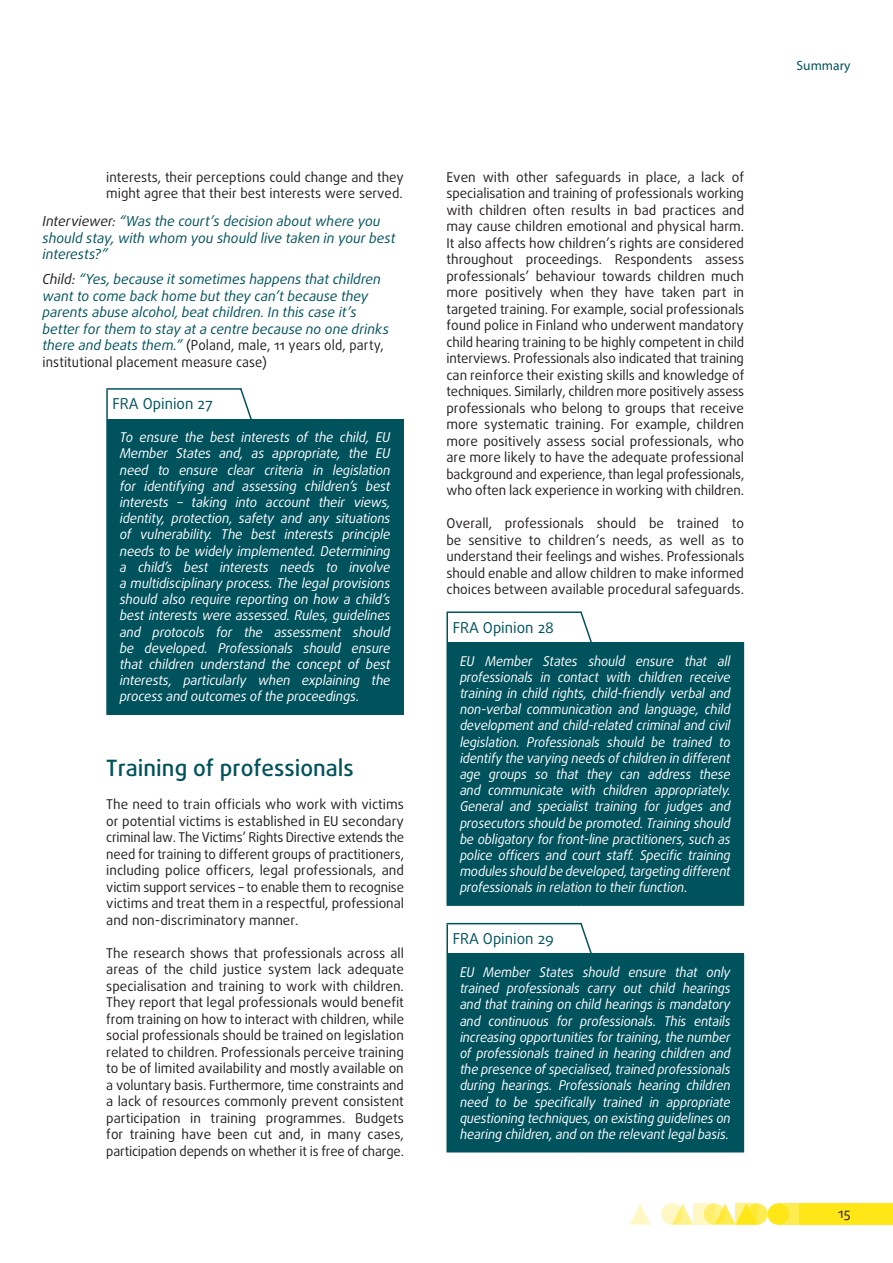
<style>
.page{position:relative;width:893px;height:1263px;background:#fff}
.page>*{position:absolute;margin:0;border:0;box-sizing:border-box;transform-origin:0 0}
.titles_h2{font:500 22.5px "Daxline Pro";color:#00525d}
.opinion_header{font:15px "Daxline Pro";color:#00525d}
.quote_body{font:italic 13.8px/16.5px "Daxline Pro";color:#00525d}
.text_body{font:13.5px/16.5px "Daxline Pro";color:#231f20;text-align:justify}
.opinion_text{font:italic 13.5px/16.2px "Daxline Pro";letter-spacing:-.01em;color:#fff;text-align:justify;scale:.95 1}
.opinion_text-2{font:italic 13.5px/16.2px "Daxline Pro";letter-spacing:-.01em;color:#fff;text-align:justify}
.t1{font:13.5px "Myriad Pro";color:#00525d}
.s1{color:#231f20}
.s2{font-style:normal;color:#231f20}
</style>
<div class="page">
<div style="left:746px;top:1203px;width:21px;height:22px;background:#ffec50;border-radius:50%"></div>
<div style="left:778px;top:1203px;width:21px;height:22px;background:#ffec50"></div>
<div style="left:799px;top:1203px;width:94px;height:22px;background:#ffe616"></div>
<svg style="left:675px;top:1203px;width:18px;height:22px"></svg>
<svg style="left:629px;top:1204px;width:22px;height:21px"></svg>
<div style="left:767px;top:1203px;width:22px;height:22px;background:#ffe616;border-radius:50%"></div>
<svg style="left:718px;top:1203px;width:18px;height:22px"></svg>
<svg style="left:704px;top:1203px;width:21px;height:22px"></svg>
<svg style="left:661px;top:1203px;width:21px;height:22px"></svg>
<svg style="left:736px;top:1203px;width:21px;height:22px"></svg>
<svg style="left:693px;top:1203px;width:21px;height:22px"></svg>
<div style="left:107px;top:419px;width:296px;height:295px;background:#00525d"></div>
<hr style="left:106px;top:390px;width:2px;height:29px;background:#00525d">
<hr style="left:106px;top:388px;width:135px;height:2px;background:#00525d">
<hr style="left:106px;top:419px;width:2px;height:294px;background:#00525d">
<hr style="left:106px;top:713px;width:135px;height:2px;background:#00525d">
<hr style="left:241px;top:713px;width:163px;height:2px;background:#00525d">
<hr style="left:402px;top:419px;width:2px;height:294px;background:#00525d">
<div style="left:447px;top:642px;width:296px;height:263px;background:#00525d"></div>
<hr style="left:446px;top:613px;width:2px;height:29px;background:#00525d">
<hr style="left:446px;top:611px;width:135px;height:2px;background:#00525d">
<hr style="left:446px;top:642px;width:2px;height:262px;background:#00525d">
<hr style="left:446px;top:904px;width:135px;height:2px;background:#00525d">
<hr style="left:581px;top:904px;width:163px;height:2px;background:#00525d">
<hr style="left:743px;top:642px;width:1px;height:262px;background:#00525d">
<div style="left:447px;top:953px;width:296px;height:199px;background:#00525d"></div>
<hr style="left:446px;top:924px;width:2px;height:29px;background:#00525d">
<hr style="left:446px;top:923px;width:135px;height:1px;background:#00525d">
<hr style="left:446px;top:953px;width:2px;height:198px;background:#00525d">
<hr style="left:446px;top:1151px;width:135px;height:1px;background:#00525d">
<hr style="left:581px;top:1151px;width:163px;height:1px;background:#00525d">
<hr style="left:743px;top:953px;width:1px;height:198px;background:#00525d">
<svg style="left:239px;top:388px;width:13px;height:31px"></svg>
<svg style="left:579px;top:611px;width:13px;height:31px"></svg>
<svg style="left:579px;top:922px;width:13px;height:31px"></svg>
<p class="text_body" style="left:106px;top:169px;width:299px">interests, their perceptions could change and they might agree that their best interests were served.</p>
<p class="quote_body" style="left:43px;top:213px;width:355px"><span class="s1">Interviewer:</span> “Was the court’s decision about where you should stay, with whom you should live taken in your best interests?”</p>
<p class="quote_body" style="left:43px;top:271px;width:348px"><span class="s1">Child:</span> “Yes, because it sometimes happens that children want to come back home but they can’t because they parents abuse alcohol, beat children. In this case it’s better for them to stay at a centre because no one drinks there and beats them.” <span class="s2">(Poland, male, 11 years old, party, institutional placement measure case)</span></p>
<p class="opinion_header" style="left:112px;top:394px;width:102px">FRA Opinion 27</p>
<p class="opinion_text-2" style="left:120px;top:429px;width:272px">To ensure the best interests of the child, EU Member States and, as appropriate, the EU need to ensure clear criteria in legislation for identifying and assessing children’s best interests – taking into account their views, identity, protection, safety and any situations of vulnerability. The best interests principle needs to be widely implemented. Determining a child’s best interests needs to involve a multidisciplinary process. The legal provisions should also require reporting on how a child’s best interests were assessed. Rules, guidelines and protocols for the assessment should be developed. Professionals should ensure that children understand the concept of best interests, particularly when explaining the process and outcomes of the proceedings.</p>
<p class="titles_h2" style="left:106px;top:753px;width:249px">Training of professionals</p>
<p class="text_body" style="left:106px;top:796px;width:299px">The need to train officials who work with victims or potential victims is established in EU secondary criminal law. The Victims’ Rights Directive extends the need for training to different groups of practitioners, including police officers, legal professionals, and victim support services – to enable them to recognise victims and treat them in a respectful, professional and non-discriminatory manner.</p>
<p class="text_body" style="left:106px;top:944px;width:299px">The research shows that professionals across all areas of the child justice system lack adequate specialisation and training to work with children.<br>They report that legal professionals would benefit from training on how to interact with children, while social professionals should be trained on legislation related to children. Professionals perceive training to be of limited availability and mostly available on a voluntary basis. Furthermore, time constraints and a lack of resources commonly prevent consistent participation in training programmes. Budgets for training have been cut and, in many cases, participation depends on whether it is free of charge.</p>
<p class="text_body" style="left:446px;top:169px;width:299px">Even with other safeguards in place, a lack of specialisation and training of professionals working with children often results in bad practices and may cause children emotional and physical harm.<br>It also affects how children’s rights are considered throughout proceedings. Respondents assess professionals’ behaviour towards children much more positively when they have taken part in targeted training. For example, social professionals found police in Finland who underwent mandatory child hearing training to be highly competent in child interviews. Professionals also indicated that training can reinforce their existing skills and knowledge of techniques. Similarly, children more positively assess professionals who belong to groups that receive more systematic training. For example, children more positively assess social professionals, who are more likely to have the adequate professional background and experience, than legal professionals, who often lack experience in working with children.</p>
<p class="text_body" style="left:446px;top:515px;width:299px">Overall, professionals should be trained to be sensitive to children’s needs, as well as to understand their feelings and wishes. Professionals should enable and allow children to make informed choices between available procedural safeguards.</p>
<p class="opinion_header" style="left:453px;top:617px;width:103px">FRA Opinion 28</p>
<p class="opinion_text" style="left:460px;top:653px;width:286px">EU Member States should ensure that all professionals in contact with children receive training in child rights, child-friendly verbal and non-verbal communication and language, child development and child-related criminal and civil legislation. Professionals should be trained to identify the varying needs of children in different age groups so that they can address these and communicate with children appropriately.<br>General and specialist training for judges and prosecutors should be promoted. Training should be obligatory for front-line practitioners, such as police officers and court staff. Specific training modules should be developed, targeting different professionals in relation to their function.</p>
<p class="opinion_header" style="left:453px;top:929px;width:103px">FRA Opinion 29</p>
<p class="opinion_text" style="left:460px;top:964px;width:286px">EU Member States should ensure that only trained professionals carry out child hearings and that training on child hearings is mandatory and continuous for professionals. This entails increasing opportunities for training, the number of professionals trained in hearing children and the presence of specialised, trained professionals during hearings. Professionals hearing children need to be specifically trained in appropriate questioning techniques, on existing guidelines on hearing children, and on the relevant legal basis.</p>
<p class="t1" style="left:797px;top:58px;width:55px">Summary</p>
<p class="text_body" style="left:838px;top:1205px;width:14px">15</p>
</div>
